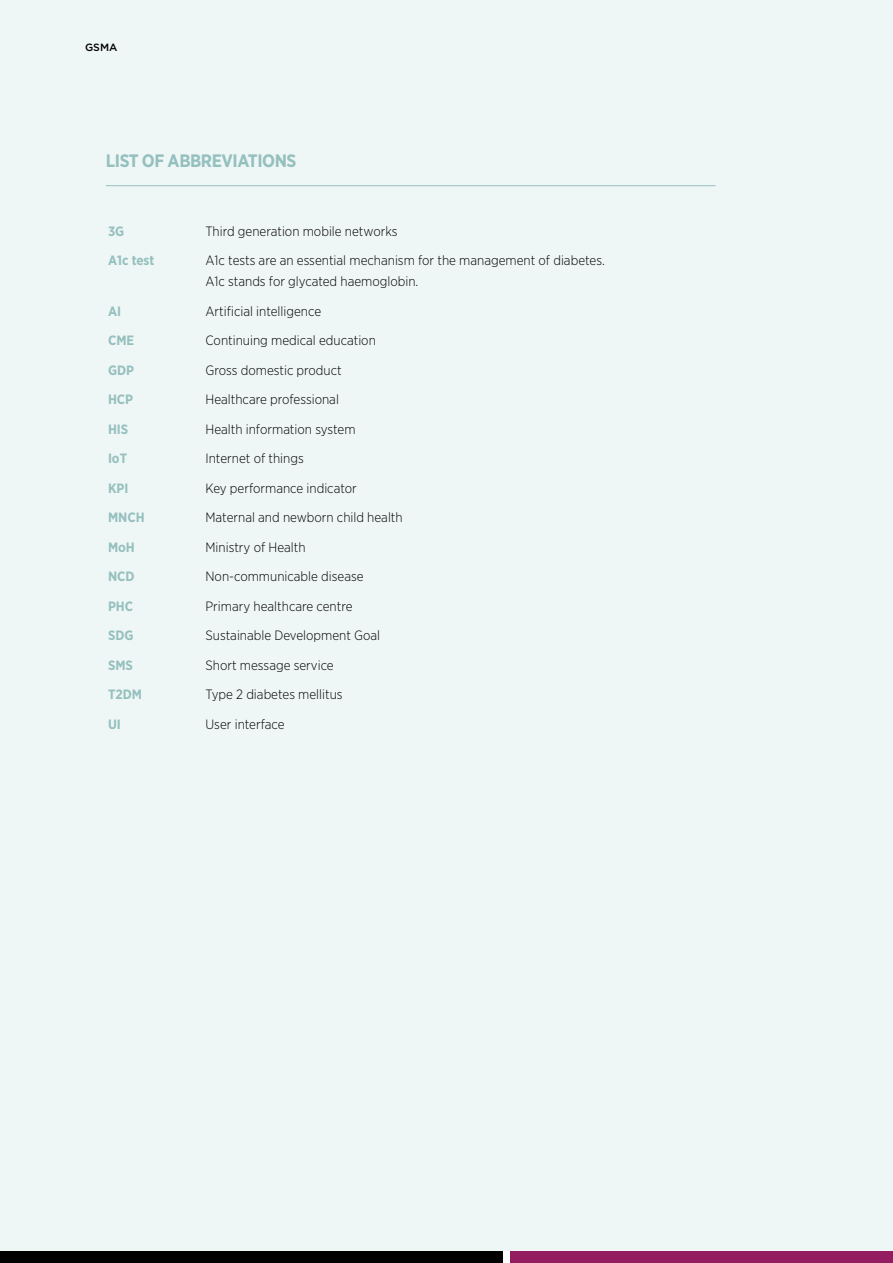
<style>
.page{position:relative;width:893px;height:1263px;background:#fff}
.page>*{position:absolute;margin:0;border:0;box-sizing:border-box;transform-origin:0 0}
.t1{font:700 18px "Gotham Narrow";letter-spacing:-.025em;color:#94c0be}
.t2{font:300 13.5px/21px "Gotham Narrow";color:#000}
.t3{font:700 13.5px "Gotham Narrow";color:#94c0be}
.t4{font:500 10.5px "Gotham";color:#000}
</style>
<div class="page">
<div style="left:0;top:1250px;width:503px;height:13px;background:#000"></div>
<div style="left:510px;top:1250px;width:383px;height:13px;background:#931d60"></div>
<div style="left:0;top:0;width:893px;height:1250px;background:#eff6f6"></div>
<hr style="left:106px;top:185px;width:609px;height:1px;background:#94c0be">
<p class="t4" style="left:85px;top:40px;width:34px">GSMA</p>
<h1 class="t1" style="left:106px;top:149px;width:192px">LIST OF ABBREVIATIONS</h1>
<p class="t3" style="left:108px;top:222px;width:18px">3G</p>
<p class="t2" style="left:205px;top:220px;width:194px">Third generation mobile networks</p>
<p class="t3" style="left:108px;top:252px;width:48px">A1c test</p>
<p class="t2" style="left:205px;top:250px;width:401px">A1c tests are an essential mechanism for the management of diabetes.<br>A1c stands for glycated haemoglobin.</p>
<p class="t3" style="left:108px;top:302px;width:15px">AI</p>
<p class="t2" style="left:205px;top:300px;width:117px">Artificial intelligence</p>
<p class="t3" style="left:108px;top:332px;width:28px">CME</p>
<p class="t2" style="left:205px;top:330px;width:172px">Continuing medical education</p>
<p class="t3" style="left:108px;top:361px;width:28px">GDP</p>
<p class="t2" style="left:205px;top:359px;width:138px">Gross domestic product</p>
<p class="t3" style="left:108px;top:391px;width:27px">HCP</p>
<p class="t2" style="left:205px;top:389px;width:135px">Healthcare professional</p>
<p class="t3" style="left:108px;top:420px;width:22px">HIS</p>
<p class="t2" style="left:205px;top:418px;width:152px">Health information system</p>
<p class="t3" style="left:108px;top:450px;width:21px">IoT</p>
<p class="t2" style="left:205px;top:448px;width:100px">Internet of things</p>
<p class="t3" style="left:108px;top:479px;width:22px">KPI</p>
<p class="t2" style="left:205px;top:477px;width:153px">Key performance indicator</p>
<p class="t3" style="left:108px;top:509px;width:38px">MNCH</p>
<p class="t2" style="left:205px;top:507px;width:199px">Maternal and newborn child health</p>
<p class="t3" style="left:108px;top:538px;width:28px">MoH</p>
<p class="t2" style="left:205px;top:536px;width:102px">Ministry of Health</p>
<p class="t3" style="left:108px;top:568px;width:28px">NCD</p>
<p class="t2" style="left:205px;top:566px;width:160px">Non-communicable disease</p>
<p class="t3" style="left:108px;top:597px;width:27px">PHC</p>
<p class="t2" style="left:205px;top:595px;width:148px">Primary healthcare centre</p>
<p class="t3" style="left:108px;top:627px;width:27px">SDG</p>
<p class="t2" style="left:205px;top:625px;width:176px">Sustainable Development Goal</p>
<p class="t3" style="left:108px;top:656px;width:27px">SMS</p>
<p class="t2" style="left:205px;top:654px;width:130px">Short message service</p>
<p class="t3" style="left:108px;top:686px;width:36px">T2DM</p>
<p class="t2" style="left:205px;top:684px;width:139px">Type 2 diabetes mellitus</p>
<p class="t3" style="left:108px;top:715px;width:14px">UI</p>
<p class="t2" style="left:205px;top:713px;width:81px">User interface</p>
</div>
